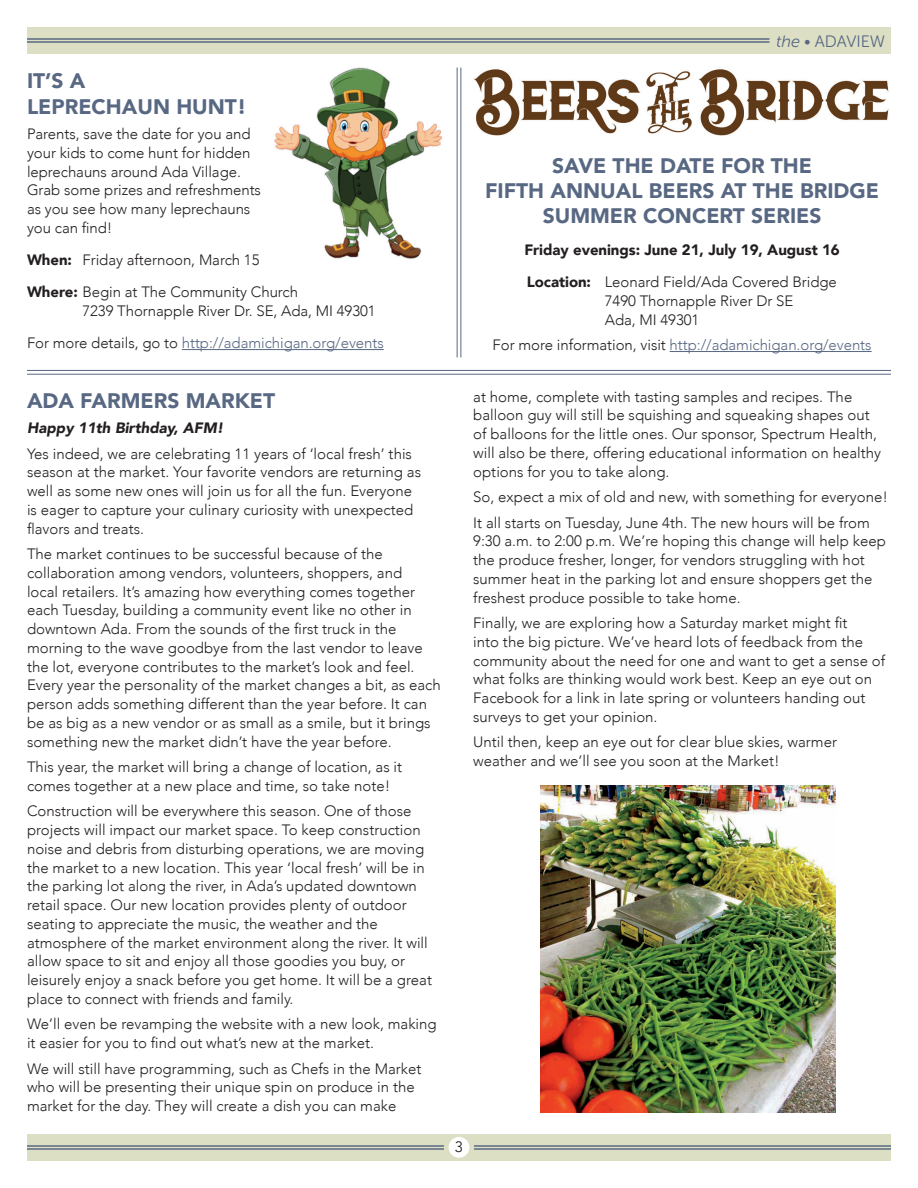
<style>
.page{position:relative;width:918px;height:1188px;background:#fff}
.page>*{position:absolute;margin:0;border:0;box-sizing:border-box;transform-origin:0 0}
.t1{font:900 21px/25.2px "Avenir";color:#586883}
.t2{font:16.5px "Museo Sans Rounded 300";color:#586883}
.body{font:300 15px/18.8px "Avenir";color:#231f20}
.body-2{font:300 15px "Avenir";letter-spacing:-.005em;color:#586883}
.body-3{font:900 15px "Avenir";letter-spacing:-.005em;color:#231f20}
.t3{font:italic 900 15px "Avenir";color:#231f20}
.t4{font:15px "Avenir";color:#231f20}
.s1{font-weight:900}
.s2{color:#231f20}
.s3{font-style:italic}
</style>
<div class="page">
<div style="left:27px;top:27px;width:864px;height:27px;background:#dddfc5"></div>
<hr style="left:27px;top:38px;width:743px;height:2px;background:#586883">
<hr style="left:27px;top:41px;width:743px;height:2px;background:#586883">
<div style="left:27px;top:1134px;width:864px;height:27px;background:#dddfc5"></div>
<hr style="left:474px;top:1148px;width:417px;height:2px;background:#586883">
<hr style="left:474px;top:1145px;width:417px;height:2px;background:#586883">
<div style="left:449px;top:1137px;width:20px;height:21px;background:#fff;border-radius:50%"></div>
<hr style="left:27px;top:1145px;width:417px;height:2px;background:#586883">
<hr style="left:27px;top:1148px;width:417px;height:2px;background:#586883">
<hr style="left:182px;top:349px;width:202px;height:1px;background:#586883">
<img style="left:274px;top:67px;width:168px;height:192px">
<hr style="left:670px;top:351px;width:202px;height:1px;background:#586883">
<img style="left:541px;top:785px;width:295px;height:327px">
<hr style="left:27px;top:370px;width:864px;height:1px;background:#586883">
<hr style="left:27px;top:374px;width:864px;height:1px;background:#586883">
<img style="left:474px;top:69px;width:415px;height:67px">
<hr style="left:457px;top:67px;width:1px;height:290px;background:#586883">
<hr style="left:460px;top:67px;width:1px;height:290px;background:#586883">
<p class="t1" style="left:27px;top:68px;width:221px">IT’S A<br>LEPRECHAUN HUNT!</p>
<p class="body" style="left:27px;top:125px;width:236px">Parents, save the date for you and your kids to come hunt for hidden leprechauns around Ada Village.<br>Grab some prizes and refreshments as you see how many leprechauns you can find!</p>
<p class="body" style="left:27px;top:251px;width:234px"><span class="s1">When:</span> Friday afternoon, March 15</p>
<p class="body" style="left:82px;top:283px;width:295px;text-indent:-56px"><span class="s1">Where:</span> Begin at The Community Church<br>7239 Thornapple River Dr. SE, Ada, MI 49301</p>
<p class="body-2" style="left:27px;top:334px;width:358px"><span class="s2">For more details, go to</span> http://adamichigan.org/events</p>
<p class="t1" style="left:27px;top:387px;width:250px">ADA FARMERS MARKET</p>
<p class="t3" style="left:27px;top:416px;width:198px">Happy 11th Birthday, AFM!</p>
<p class="body" style="left:27px;top:444px;width:396px">Yes indeed, we are celebrating 11 years of ‘local fresh’ this season at the market. Your favorite vendors are returning as well as some new ones will join us for all the fun. Everyone is eager to capture your culinary curiosity with unexpected flavors and treats.</p>
<p class="body" style="left:27px;top:545px;width:415px">The market continues to be successful because of the collaboration among vendors, volunteers, shoppers, and<br>local retailers. It’s amazing how everything comes together each Tuesday, building a community event like no other in downtown Ada. From the sounds of the first truck in the morning to the wave goodbye from the last vendor to leave the lot, everyone contributes to the market’s look and feel.<br>Every year the personality of the market changes a bit, as each person adds something different than the year before. It can be as big as a new vendor or as small as a smile, but it brings something new the market didn’t have the year before.</p>
<p class="body" style="left:27px;top:758px;width:377px">This year, the market will bring a change of location, as it comes together at a new place and time, so take note!</p>
<p class="body" style="left:27px;top:802px;width:406px">Construction will be everywhere this season. One of those projects will impact our market space. To keep construction noise and debris from disturbing operations, we are moving the market to a new location. This year ‘local fresh’ will be in the parking lot along the river, in Ada’s updated downtown retail space. Our new location provides plenty of outdoor seating to appreciate the music, the weather and the atmosphere of the market environment along the river. It will allow space to sit and enjoy all those goodies you buy, or leisurely enjoy a snack before you get home. It will be a great place to connect with friends and family.</p>
<p class="body" style="left:27px;top:1015px;width:411px">We’ll even be revamping the website with a new look, making it easier for you to find out what’s new at the market.</p>
<p class="body" style="left:27px;top:1059px;width:396px">We will still have programming, such as Chefs in the Market who will be presenting their unique spin on produce in the market for the day. They will create a dish you can make</p>
<p class="t2" style="left:776px;top:32px;width:111px"><span class="s3">the</span> • ADAVIEW</p>
<p class="t1" style="left:485px;top:152px;width:395px;text-align:center">SAVE THE DATE FOR THE<br>FIFTH ANNUAL BEERS AT THE BRIDGE<br>SUMMER CONCERT SERIES</p>
<p class="body-3" style="left:524px;top:237px;width:317px">Friday evenings: June 21, July 19, August 16</p>
<p class="body" style="left:605px;top:273px;width:234px;text-indent:-78px"><span class="s1">Location:</span> Leonard Field/Ada Covered Bridge<br>7490 Thornapple River Dr SE<br>Ada, MI 49301</p>
<p class="body-2" style="left:493px;top:336px;width:381px"><span class="s2">For more information, visit</span> http://adamichigan.org/events</p>
<p class="body" style="left:473px;top:387px;width:409px">at home, complete with tasting samples and recipes. The balloon guy will still be squishing and squeaking shapes out of balloons for the little ones. Our sponsor, Spectrum Health, will also be there, offering educational information on healthy options for you to take along.</p>
<p class="body" style="left:473px;top:488px;width:416px">So, expect a mix of old and new, with something for everyone!</p>
<p class="body" style="left:473px;top:513px;width:414px">It all starts on Tuesday, June 4th. The new hours will be from 9:30 a.m. to 2:00 p.m. We’re hoping this change will help keep the produce fresher, longer, for vendors struggling with hot summer heat in the parking lot and ensure shoppers get the freshest produce possible to take home.</p>
<p class="body" style="left:473px;top:614px;width:414px">Finally, we are exploring how a Saturday market might fit<br>into the big picture. We’ve heard lots of feedback from the community about the need for one and want to get a sense of what folks are thinking would work best. Keep an eye out on Facebook for a link in late spring or volunteers handing out surveys to get your opinion.</p>
<p class="body" style="left:473px;top:733px;width:365px">Until then, keep an eye out for clear blue skies, warmer weather and we’ll see you soon at the Market!</p>
<p class="t4" style="left:455px;top:1138px;width:10px">3</p>
</div>
